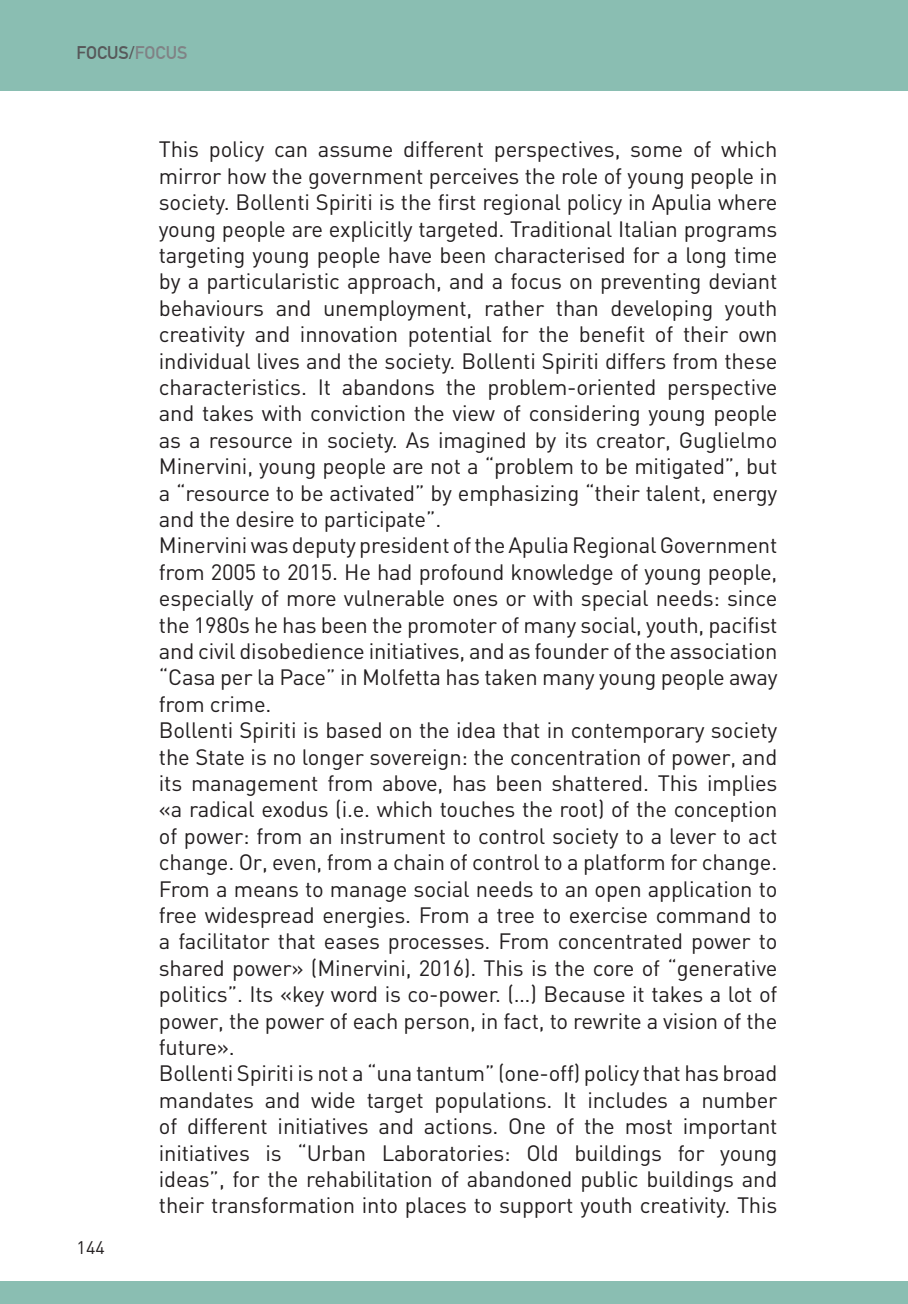
<style>
.page{position:relative;width:908px;height:1304px;background:#fff}
.page>*{position:absolute;margin:0;border:0;box-sizing:border-box;transform-origin:0 0}
.t1{font:22px/26.4px "DIN";letter-spacing:-.01em;color:#231f20;text-align:justify}
.t2{font:700 18px "DIN Alternate";color:#57585a}
.t3{font:18px "DIN";color:#231f20}
.s1{color:#808285}
</style>
<div class="page">
<div style="left:0;top:0;width:907px;height:90px;background:#8abeb2"></div>
<div style="left:0;top:1281px;width:907px;height:23px;background:#8abeb2"></div>
<p class="t2" style="left:77px;top:39px;width:112px">FOCUS/<span class="s1">FOCUS</span></p>
<p class="t3" style="left:77px;top:1237px;width:30px">144</p>
<p class="t1" style="left:159px;top:136px;width:620px">This policy can assume different perspectives, some of which mirror how the government perceives the role of young people in society. Bollenti Spiriti is the first regional policy in Apulia where young people are explicitly targeted. Traditional Italian programs targeting young people have been characterised for a long time by a particularistic approach, and a focus on preventing deviant behaviours and unemployment, rather than developing youth creativity and innovation potential for the benefit of their own individual lives and the society. Bollenti Spiriti differs from these characteristics. It abandons the problem-oriented perspective and takes with conviction the view of considering young people as a resource in society. As imagined by its creator, Guglielmo Minervini, young people are not a “problem to be mitigated”, but a “resource to be activated” by emphasizing “their talent, energy and the desire to participate”.</p>
<p class="t1" style="left:159px;top:532px;width:620px">Minervini was deputy president of the Apulia Regional Government from 2005 to 2015. He had profound knowledge of young people, especially of more vulnerable ones or with special needs: since the 1980s he has been the promoter of many social, youth, pacifist and civil disobedience initiatives, and as founder of the association “Casa per la Pace” in Molfetta has taken many young people away from crime.</p>
<p class="t1" style="left:159px;top:717px;width:620px">Bollenti Spiriti is based on the idea that in contemporary society the State is no longer sovereign: the concentration of power, and its management from above, has been shattered. This implies «a radical exodus (i.e. which touches the root) of the conception of power: from an instrument to control society to a lever to act change. Or, even, from a chain of control to a platform for change.<br>From a means to manage social needs to an open application to free widespread energies. From a tree to exercise command to a facilitator that eases processes. From concentrated power to shared power» (Minervini, 2016). This is the core of “generative politics”. Its «key word is co-power. (…) Because it takes a lot of power, the power of each person, in fact, to rewrite a vision of the future».</p>
<p class="t1" style="left:159px;top:1060px;width:620px">Bollenti Spiriti is not a “una tantum” (one-off) policy that has broad mandates and wide target populations. It includes a number of different initiatives and actions. One of the most important initiatives is “Urban Laboratories: Old buildings for young ideas”, for the rehabilitation of abandoned public buildings and their transformation into places to support youth creativity. This</p>
</div>
